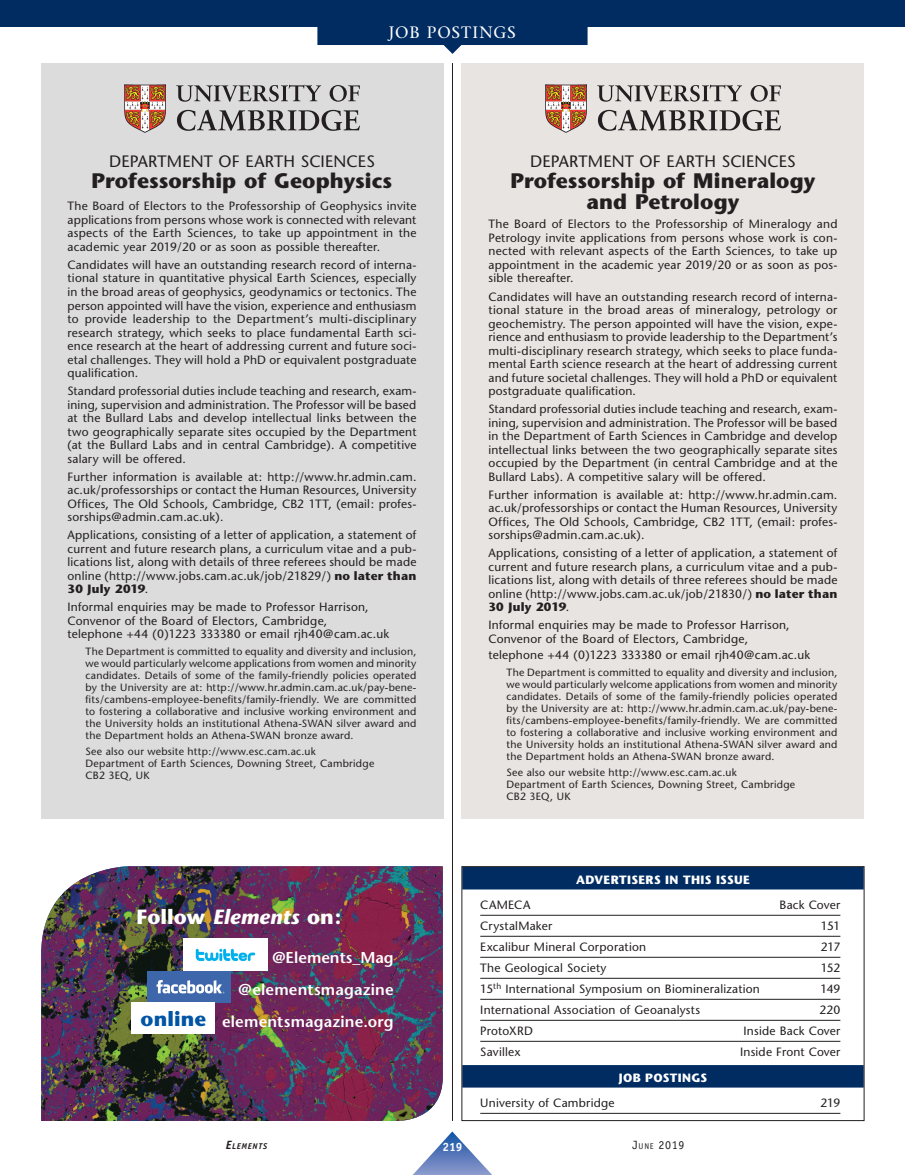
<style>
.page{position:relative;width:905px;height:1175px;background:#fff}
.page>*{position:absolute;margin:0;border:0;box-sizing:border-box;transform-origin:0 0}
.t1{font:700 21px/21px "Stone Sans";letter-spacing:.005em;color:#231f20;text-align:center}
.t2{font:700 20.55px "Stone Sans";letter-spacing:.005em;color:#fff}
.t3{font:16.5px "Stone Sans";letter-spacing:.01em;color:#231f20}
.t4{font:16.5px "Stone Serif";letter-spacing:.06em;color:#fff}
.t5{font:600 15.75px/32.2px "Stone Sans";letter-spacing:.01em;color:#fff;text-align:right}
.t6{font:12px/13.5px "Stone Sans";letter-spacing:.015em;color:#231f20;text-align:justify}
.t7{font:700 12px "Stone Sans";letter-spacing:.03em;color:#fff}
.t8{font:12px "Officina Sans";color:#231f20}
.t9{font:700 12px "Officina Sans";color:#fff}
.t10{font:10.5px/12px "Stone Sans";letter-spacing:.025em;color:#231f20;text-align:justify}
.t11{font:italic 700 8.4px "Officina Sans";letter-spacing:.08em;color:#231f20}
.s1{font-weight:700}
.s2{font-style:italic}
.s3{font-weight:700;font-size:20.4px;color:#0155a5}
.s4{font-size:12px}
.s5{font-size:8.4px}
</style>
<div class="page">
<svg style="left:413px;top:1131px;width:78px;height:43px"></svg>
<svg style="left:0;top:0;width:904px;height:54px;fill:#002c62"></svg>
<div style="left:40px;top:63px;width:403px;height:756px;background:#dcdcdd"></div>
<svg style="left:124px;top:84px;width:42px;height:49px"></svg>
<svg style="left:176px;top:85px;width:145px;height:17px"></svg>
<svg style="left:329px;top:85px;width:31px;height:17px"></svg>
<svg style="left:177px;top:110px;width:183px;height:21px"></svg>
<div style="left:461px;top:63px;width:403px;height:756px;background:#e8e4e2"></div>
<svg style="left:545px;top:84px;width:42px;height:49px;background:#c08f77"></svg>
<svg style="left:597px;top:85px;width:145px;height:17px"></svg>
<svg style="left:750px;top:85px;width:30px;height:17px"></svg>
<svg style="left:598px;top:110px;width:183px;height:21px"></svg>
<div style="left:462px;top:867px;width:401px;height:22px;background:#002c62"></div>
<hr style="left:480px;top:915px;width:360px;height:1px;background:#231f20">
<hr style="left:480px;top:936px;width:360px;height:1px;background:#231f20">
<hr style="left:480px;top:957px;width:360px;height:1px;background:#231f20">
<hr style="left:480px;top:978px;width:360px;height:1px;background:#231f20">
<hr style="left:480px;top:999px;width:360px;height:1px;background:#231f20">
<hr style="left:480px;top:1020px;width:360px;height:1px;background:#231f20">
<hr style="left:480px;top:1041px;width:360px;height:1px;background:#231f20">
<div style="left:462px;top:1065px;width:401px;height:22px;background:#002c62"></div>
<hr style="left:480px;top:1113px;width:360px;height:1px;background:#231f20">
<div style="left:461px;top:866px;width:403px;height:254px;border:1px solid #231f20"></div>
<img style="left:41px;top:866px;width:402px;height:254px">
<img style="left:184px;top:939px;width:83px;height:31px">
<div style="left:147px;top:971px;width:84px;height:31px;background:#3e67ab"></div>
<svg style="left:156px;top:980px;width:68px;height:13px"></svg>
<div style="left:131px;top:1002px;width:84px;height:32px;background:#fff"></div>
<hr style="left:452px;top:63px;width:1px;height:1057px;background:#231f20">
<h3 class="t4" style="left:389px;top:22px;width:128px">JOB POSTINGS</h3>
<h3 class="t3" style="left:109px;top:151px;width:267px">DEPARTMENT OF EARTH SCIENCES</h3>
<h1 class="t1" style="left:92px;top:170px;width:302px">Professorship of Geophysics</h1>
<p class="t6" style="left:68px;top:199px;width:350px">The Board of Electors to the Professorship of Geophysics invite applications from persons whose work is connected with relevant aspects of the Earth Sciences, to take up appointment in the academic year 2019/20 or as soon as possible thereafter.</p>
<p class="t6" style="left:68px;top:258px;width:350px">Candidates will have an outstanding research record of interna&shy;tional stature in quantitative physical Earth Sciences, especially in the broad areas of geophysics, geodynamics or tectonics. The person appointed will have the vision, experience and enthusiasm to provide leadership to the Department’s multi-disciplinary research strategy, which seeks to place fundamental Earth sci&shy;ence research at the heart of addressing current and future soci&shy;etal challenges. They will hold a PhD or equivalent postgraduate qualification.</p>
<p class="t6" style="left:68px;top:384px;width:350px">Standard professorial duties include teaching and research, exam&shy;ining, supervision and administration. The Professor will be based at the Bullard Labs and develop intellectual links between the two geographically separate sites occupied by the Department (at the Bullard Labs and in central Cambridge). A competitive salary will be offered.</p>
<p class="t6" style="left:68px;top:469px;width:350px">Further information is available at: http://www.hr.admin.cam. ac.uk/professorships or contact the Human Resources, University Offices, The Old Schools, Cambridge, CB2 1TT, (email: profes&shy;sorships@admin.cam.ac.uk).</p>
<p class="t6" style="left:68px;top:528px;width:350px">Applications, consisting of a letter of application, a statement of current and future research plans, a curriculum vitae and a pub&shy;lications list, along with details of three referees should be made online (http://www.jobs.cam.ac.uk/job/21829/) <span class="s1">no later than 30 July 2019</span>.</p>
<p class="t6" style="left:67px;top:600px;width:323px;text-align:left">Informal enquiries may be made to Professor Harrison,<br>Convenor of the Board of Electors, Cambridge,<br>telephone +44 (0)1223 333380 or email rjh40@cam.ac.uk</p>
<p class="t10" style="left:86px;top:645px;width:332px">The Department is committed to equality and diversity and inclusion, we would particularly welcome applications from women and minority candidates. Details of some of the family-friendly policies operated by the University are at: http://www.hr.admin.cam.ac.uk/pay-bene&shy;fits/cambens-employee-benefits/family-friendly. We are committed to fostering a collaborative and inclusive working environment and the University holds an institutional Athena-SWAN silver award and the Department holds an Athena-SWAN bronze award.</p>
<p class="t10" style="left:86px;top:745px;width:290px;text-align:left">See also our website http://www.esc.cam.ac.uk<br>Department of Earth Sciences, Downing Street, Cambridge<br>CB2 3EQ, UK</p>
<h2 class="t2" style="left:136px;top:904px;width:206px">Follow <span class="s2">Elements</span> on:</h2>
<h3 class="t5" style="left:141px;top:941px;width:254px">@Elements_Mag @elementsmagazine<br><span class="s3">online</span> elementsmagazine.org</h3>
<h3 class="t3" style="left:530px;top:151px;width:267px">DEPARTMENT OF EARTH SCIENCES</h3>
<h1 class="t1" style="left:510px;top:170px;width:306px">Professorship of Mineralogy and Petrology</h1>
<p class="t6" style="left:488px;top:217px;width:350px">The Board of Electors to the Professorship of Mineralogy and Petrology invite applications from persons whose work is con&shy;nected with relevant aspects of the Earth Sciences, to take up appointment in the academic year 2019/20 or as soon as pos&shy;sible thereafter.</p>
<p class="t6" style="left:488px;top:289px;width:350px">Candidates will have an outstanding research record of interna&shy;tional stature in the broad areas of mineralogy, petrology or geochemistry. The person appointed will have the vision, expe&shy;rience and enthusiasm to provide leadership to the Department’s multi-disciplinary research strategy, which seeks to place funda&shy;mental Earth science research at the heart of addressing current and future societal challenges. They will hold a PhD or equivalent postgraduate qualification.</p>
<p class="t6" style="left:488px;top:402px;width:350px">Standard professorial duties include teaching and research, exam&shy;ining, supervision and administration. The Professor will be based in the Department of Earth Sciences in Cambridge and develop intellectual links between the two geographically separate sites occupied by the Department (in central Cambridge and at the Bullard Labs). A competitive salary will be offered.</p>
<p class="t6" style="left:488px;top:487px;width:350px">Further information is available at: http://www.hr.admin.cam. ac.uk/professorships or contact the Human Resources, University Offices, The Old Schools, Cambridge, CB2 1TT, (email: profes&shy;sorships@admin.cam.ac.uk).</p>
<p class="t6" style="left:488px;top:546px;width:350px">Applications, consisting of a letter of application, a statement of current and future research plans, a curriculum vitae and a pub&shy;lications list, along with details of three referees should be made online (http://www.jobs.cam.ac.uk/job/21830/) <span class="s1">no later than 30 July 2019</span>.</p>
<p class="t6" style="left:488px;top:618px;width:303px">Informal enquiries may be made to Professor Harrison,<br>Convenor of the Board of Electors, Cambridge,</p>
<p class="t6" style="left:488px;top:648px;width:323px">telephone +44 (0)1223 333380 or email rjh40@cam.ac.uk</p>
<p class="t10" style="left:506px;top:666px;width:332px">The Department is committed to equality and diversity and inclusion, we would particularly welcome applications from women and minority candidates. Details of some of the family-friendly policies operated by the University are at: http://www.hr.admin.cam.ac.uk/pay-bene&shy;fits/cambens-employee-benefits/family-friendly. We are committed to fostering a collaborative and inclusive working environment and the University holds an institutional Athena-SWAN silver award and the Department holds an Athena-SWAN bronze award.</p>
<p class="t10" style="left:506px;top:766px;width:290px;text-align:left">See also our website http://www.esc.cam.ac.uk<br>Department of Earth Sciences, Downing Street, Cambridge<br>CB2 3EQ, UK</p>
<p class="t7" style="left:576px;top:872px;width:175px">ADVERTISERS IN THIS ISSUE</p>
<p class="t6" style="left:480px;top:898px;width:52px">CAMECA</p>
<p class="t6" style="left:779px;top:898px;width:62px">Back Cover</p>
<p class="t6" style="left:480px;top:919px;width:73px">CrystalMaker</p>
<p class="t6" style="left:820px;top:919px;width:21px">151</p>
<p class="t6" style="left:480px;top:940px;width:167px">Excalibur Mineral Corporation</p>
<p class="t6" style="left:820px;top:940px;width:21px">217</p>
<p class="t6" style="left:480px;top:961px;width:128px">The Geological Society</p>
<p class="t6" style="left:820px;top:961px;width:21px">152</p>
<p class="t6" style="left:480px;top:982px;width:281px">15<sup>th</sup> International Symposium on Biomineralization</p>
<p class="t6" style="left:820px;top:982px;width:22px">149</p>
<p class="t6" style="left:480px;top:1003px;width:221px">International Association of Geoanalysts</p>
<p class="t6" style="left:819px;top:1003px;width:23px">220</p>
<p class="t6" style="left:480px;top:1024px;width:54px">ProtoXRD</p>
<p class="t6" style="left:743px;top:1024px;width:98px">Inside Back Cover</p>
<p class="t6" style="left:480px;top:1045px;width:42px">Savillex</p>
<p class="t6" style="left:740px;top:1045px;width:102px">Inside Front Cover</p>
<p class="t7" style="left:618px;top:1070px;width:90px">JOB POSTINGS</p>
<p class="t6" style="left:480px;top:1096px;width:136px">University of Cambridge</p>
<p class="t6" style="left:820px;top:1096px;width:21px">219</p>
<p class="t11" style="left:226px;top:1141px;width:43px"><span class="s4">E</span>LEMENTS</p>
<p class="t9" style="left:442px;top:1139px;width:22px">219</p>
<p class="t8" style="left:632px;top:1138px;width:53px">J<span class="s5">UNE</span> 2019</p>
</div>
